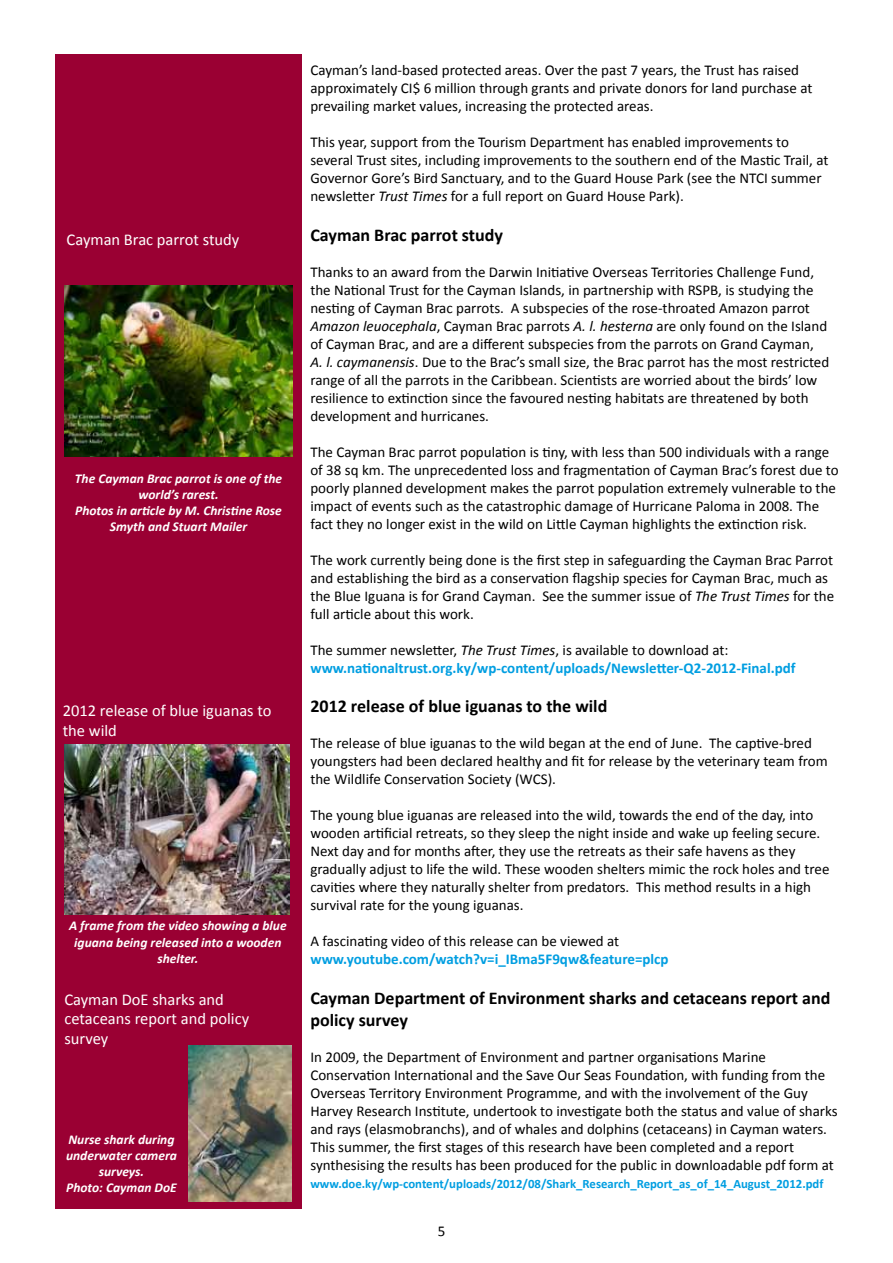
<style>
.page{position:relative;width:893px;height:1263px;background:#fff}
.page>*{position:absolute;margin:0;border:0;box-sizing:border-box;transform-origin:0 0}
.t1{font:700 18px/21.6px "Calibri";color:#000}
.t2{font:16.5px/19.8px "Calibri";color:#fff}
.t3{font:15px/18px "Calibri";color:#000}
.t4{font:700 15px/18px "Calibri";color:#009ee1}
.t5{font:italic 700 13.5px/16.2px "Calibri";color:#fff;text-align:center}
.t6{font:700 12.75px "Calibri";color:#009ee1}
.s1{font-style:italic}
.s2{font-weight:400;color:#000}
.s3{font-weight:400;font-style:italic;color:#000}
</style>
<div class="page">
<div style="left:55px;top:54px;width:247px;height:1155px;background:#9a0033"></div>
<img style="left:64px;top:286px;width:228px;height:170px">
<img style="left:64px;top:744px;width:226px;height:171px">
<img style="left:188px;top:1046px;width:103px;height:155px">
<p class="t2" style="left:67px;top:229px;width:174px">Cayman Brac parrot study</p>
<p class="t5" style="left:75px;top:469px;width:209px">The Cayman Brac parrot is one of the world’s rarest.<br>Photos in article by M. Christine Rose<br>Smyth and Stuart Mailer</p>
<p class="t2" style="left:63px;top:699px;width:210px">2012 release of blue iguanas to the wild</p>
<p class="t5" style="left:69px;top:917px;width:219px">A frame from the video showing a blue iguana being released into a wooden shelter.</p>
<p class="t2" style="left:64px;top:988px;width:186px">Cayman DoE sharks and cetaceans report and policy survey</p>
<p class="t5" style="left:66px;top:1130px;width:112px">Nurse shark during underwater camera surveys.<br>Photo: Cayman DoE</p>
<p class="t3" style="left:310px;top:60px;width:503px">Cayman’s land-based protected areas. Over the past 7 years, the Trust has raised approximately CI$ 6 million through grants and private donors for land purchase at prevailing market values, increasing the protected areas.</p>
<p class="t3" style="left:310px;top:132px;width:519px">This year, support from the Tourism Department has enabled improvements to several Trust sites, including improvements to the southern end of the Mastic Trail, at Governor Gore’s Bird Sanctuary, and to the Guard House Park (see the NTCI summer newsletter <span class="s1">Trust Times</span> for a full report on Guard House Park).</p>
<p class="t1" style="left:310px;top:223px;width:194px">Cayman Brac parrot study</p>
<p class="t3" style="left:310px;top:262px;width:520px">Thanks to an award from the Darwin Initiative Overseas Territories Challenge Fund, the National Trust for the Cayman Islands, in partnership with RSPB, is studying the nesting of Cayman Brac parrots. A subspecies of the rose-throated Amazon parrot <span class="s1">Amazon leuocephala</span>, Cayman Brac parrots <span class="s1">A. l. hesterna</span> are only found on the Island of Cayman Brac, and are a different subspecies from the parrots on Grand Cayman, <span class="s1">A. l. caymanensis</span>. Due to the Brac’s small size, the Brac parrot has the most restricted range of all the parrots in the Caribbean. Scientists are worried about the birds’ low resilience to extinction since the favoured nesting habitats are threatened by both development and hurricanes.</p>
<p class="t3" style="left:310px;top:442px;width:530px">The Cayman Brac parrot population is tiny, with less than 500 individuals with a range of 38 sq km. The unprecedented loss and fragmentation of Cayman Brac’s forest due to poorly planned development makes the parrot population extremely vulnerable to the impact of events such as the catastrophic damage of Hurricane Paloma in 2008. The fact they no longer exist in the wild on Little Cayman highlights the extinction risk.</p>
<p class="t3" style="left:310px;top:550px;width:525px">The work currently being done is the first step in safeguarding the Cayman Brac Parrot and establishing the bird as a conservation flagship species for Cayman Brac, much as the Blue Iguana is for Grand Cayman. See the summer issue of <span class="s1">The Trust Times</span> for the full article about this work.</p>
<p class="t4" style="left:310px;top:640px;width:487px"><span class="s2">The summer newsletter,</span> <span class="s3">The Trust Times</span><span class="s2">, is available to download at: </span>www.nationaltrust.org.ky/wp-content/uploads/Newsletter-Q2-2012-Final.pdf</p>
<p class="t1" style="left:310px;top:695px;width:298px">2012 release of blue iguanas to the wild</p>
<p class="t3" style="left:310px;top:734px;width:519px">The release of blue iguanas to the wild began at the end of June. The captive-bred youngsters had been declared healthy and fit for release by the veterinary team from the Wildlife Conservation Society (WCS).</p>
<p class="t3" style="left:310px;top:806px;width:521px">The young blue iguanas are released into the wild, towards the end of the day, into wooden artificial retreats, so they sleep the night inside and wake up feeling secure.<br>Next day and for months after, they use the retreats as their safe havens as they gradually adjust to life the wild. These wooden shelters mimic the rock holes and tree cavities where they naturally shelter from predators. This method results in a high survival rate for the young iguanas.</p>
<p class="t3" style="left:310px;top:932px;width:310px">A fascinating video of this release can be viewed at</p>
<p class="t4" style="left:310px;top:950px;width:360px">www.youtube.com/watch?v=i_IBma5F9qw&amp;feature=plcp</p>
<p class="t1" style="left:310px;top:986px;width:522px">Cayman Department of Environment sharks and cetaceans report and policy survey</p>
<p class="t3" style="left:310px;top:1047px;width:529px">In 2009, the Department of Environment and partner organisations Marine Conservation International and the Save Our Seas Foundation, with funding from the Overseas Territory Environment Programme, and with the involvement of the Guy Harvey Research Institute, undertook to investigate both the status and value of sharks and rays (elasmobranchs), and of whales and dolphins (cetaceans) in Cayman waters.<br>This summer, the first stages of this research have been completed and a report synthesising the results has been produced for the public in downloadable pdf form at</p>
<p class="t6" style="left:310px;top:1175px;width:515px">www.doe.ky/wp-content/uploads/2012/08/Shark_Research_Report_as_of_14_August_2012.pdf</p>
<p class="t3" style="left:438px;top:1221px;width:9px">5</p>
</div>
